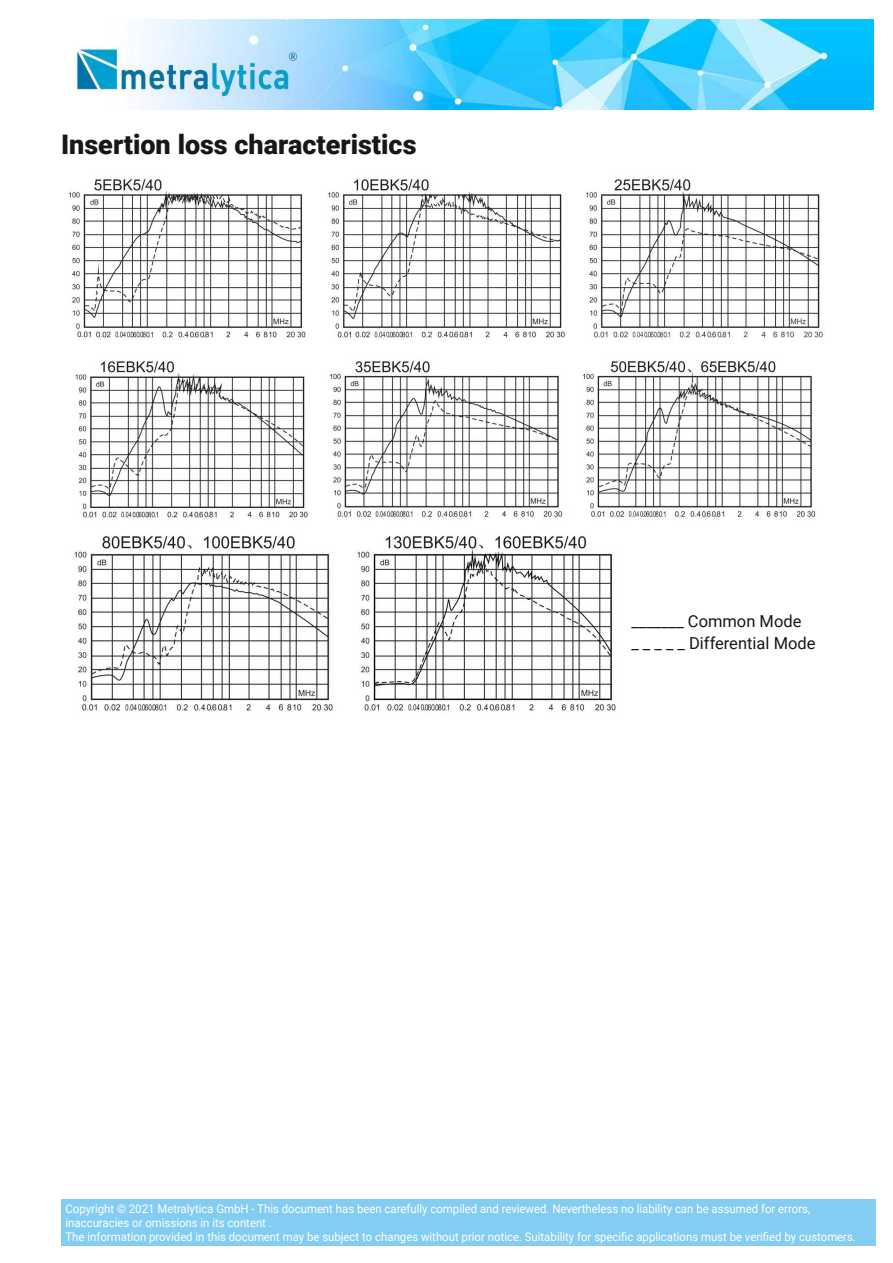
<style>
.page{position:relative;width:893px;height:1263px;background:#fff}
.page>*{position:absolute;margin:0;border:0;box-sizing:border-box;transform-origin:0 0}
.t1{font:900 27px "Roboto";color:#181715}
.t2{font:16.5px/22.5px "Roboto";color:#181715}
.t3{font:12px/14.1px "Roboto";color:#fff;scale:.95 1}
</style>
<div class="page">
<img style="left:74px;top:19px;width:799px;height:90px">
<div style="left:61px;top:1199px;width:815px;height:47px;background:#83ccf2"></div>
<img style="left:68px;top:178px;width:755px;height:161px">
<img style="left:75px;top:360px;width:741px;height:159px">
<img style="left:74px;top:535px;width:542px;height:176px">
<h1 class="t1" style="left:61px;top:129px;width:357px">Insertion loss characteristics</h1>
<h2 class="t2" style="left:631px;top:610px;width:186px">_______ Common Mode<br>_ _ _ _ _ Differential Mode</h2>
<p class="t3" style="left:65px;top:1201px;width:834px">Copyright © 2021 Metralytica GmbH - This document has been carefully compiled and reviewed. Nevertheless no liability can be assumed for errors, inaccuracies or omissions in its content .<br>The information provided in this document may be subject to changes without prior notice. Suitability for specific applications must be verified by customers.</p>
</div>
